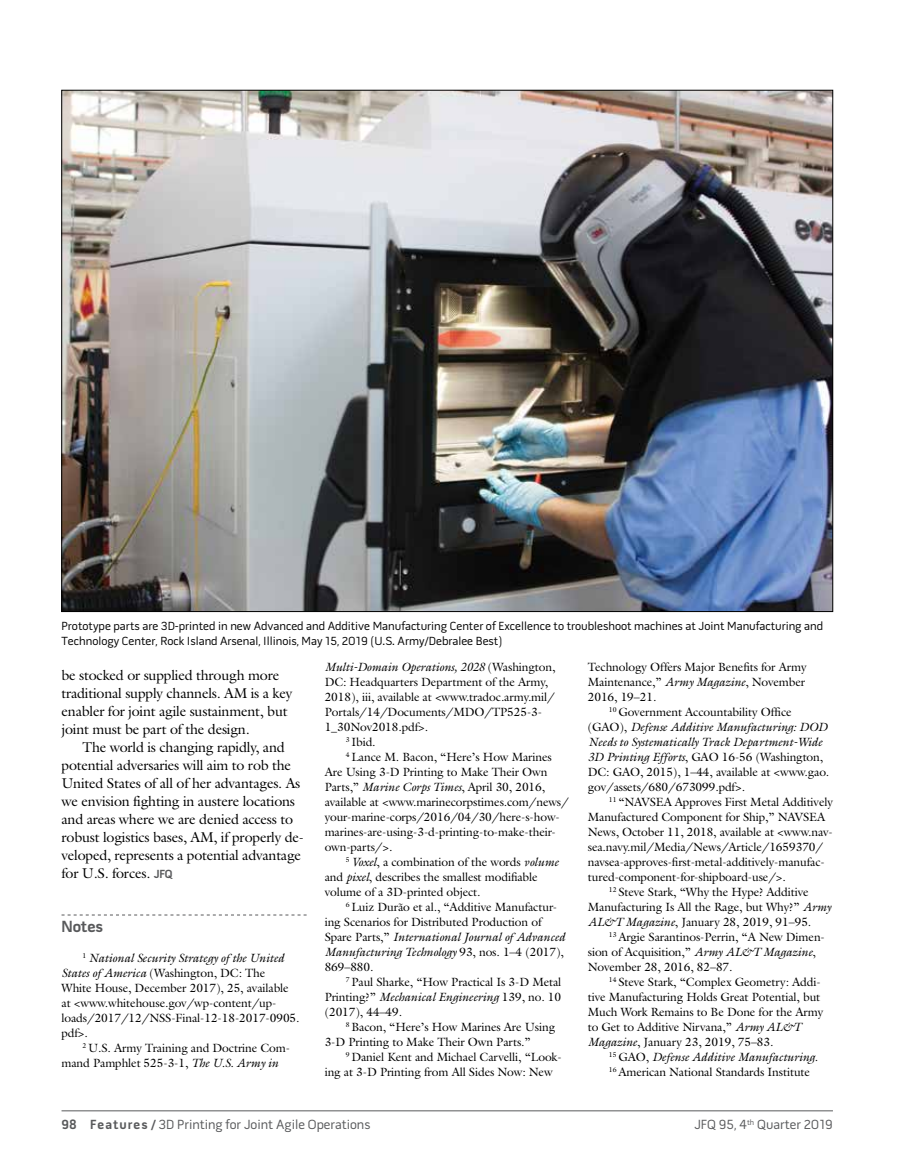
<style>
.page{position:relative;width:905px;height:1175px;background:#fff}
.page>*{position:absolute;margin:0;border:0;box-sizing:border-box;transform-origin:0 0}
.t1{font:700 16.5px "Pill Gothic 600 mg";letter-spacing:-.01em;color:#58595b}
.t2{font:14.25px/18px "Galliard Std";letter-spacing:-.015em;color:#000}
.t3{font:13.5px "Pill Gothic 600 mg";color:#58595b}
.t4{font:12px/15px "Galliard Std";letter-spacing:-.01em;color:#000}
.t5{font:12px/15px "Pill Gothic 600 mg";color:#000}
.t6{font:italic 12px "Galliard Std";letter-spacing:-.01em;color:#000}
.s1{font-family:"Pill Gothic 600 mg";font-weight:700;font-size:12px;color:#58595b}
.s2{font-style:italic}
.s3{font-style:normal}
.s4{font-weight:700}
</style>
<div class="page">
<hr style="left:62px;top:1110px;width:770px;height:1px;background:#58595b">
<svg style="left:62px;top:914px;width:244px;height:1px"></svg>
<img style="left:64px;top:92px;width:766px;height:518px">
<p class="t5" style="left:62px;top:619px;width:763px">Prototype parts are 3D-printed in new Advanced and Additive Manufacturing Center of Excellence to troubleshoot machines at Joint Manufacturing and<br>Technology Center, Rock Island Arsenal, Illinois, May 15, 2019 (U.S. Army/Debralee Best)</p>
<p class="t2" style="left:62px;top:665px;width:232px">be stocked or supplied through more traditional supply channels. AM is a key enabler for joint agile sustainment, but joint must be part of the design.</p>
<p class="t2" style="left:62px;top:737px;width:244px;text-indent:21px">The world is changing rapidly, and potential adversaries will aim to rob the United States of all of her advantages. As we envision fighting in austere locations and areas where we are denied access to robust logistics bases, AM, if properly de&shy;veloped, represents a potential advantage for U.S. forces. <span class="s1">JFQ</span></p>
<h1 class="t1" style="left:62px;top:919px;width:43px">Notes</h1>
<p class="t4" style="left:62px;top:950px;width:239px;text-indent:21px"><sup>1</sup> <span class="s2">National Security Strategy of the United States of America</span> (Washington, DC: The<br>White House, December 2017), 25, available at &lt;www.whitehouse.gov/wp-content/up&shy;loads/2017/12/NSS-Final-12-18-2017-0905. pdf&gt;.</p>
<p class="t4" style="left:62px;top:1040px;width:230px;text-indent:21px"><sup>2</sup> U.S. Army Training and Doctrine Com&shy;mand Pamphlet 525-3-1, <span class="s2">The U.S. Army in</span></p>
<p class="t6" style="left:325px;top:659px;width:232px">Multi-Domain Operations, 2028 <span class="s3">(Washington,</span></p>
<p class="t4" style="left:325px;top:674px;width:225px">DC: Headquarters Department of the Army,</p>
<p class="t4" style="left:325px;top:689px;width:232px">2018), iii, available at &lt;www.tradoc.army.mil/</p>
<p class="t4" style="left:325px;top:704px;width:219px">Portals/14/Documents/MDO/TP525-3-</p>
<p class="t4" style="left:325px;top:719px;width:105px">1_30Nov2018.pdf&gt;.</p>
<p class="t4" style="left:345px;top:734px;width:31px"><sup>3</sup> Ibid.</p>
<p class="t4" style="left:345px;top:749px;width:208px"><sup>4</sup> Lance M. Bacon, “Here’s How Marines</p>
<p class="t4" style="left:325px;top:764px;width:224px">Are Using 3-D Printing to Make Their Own</p>
<p class="t4" style="left:325px;top:779px;width:222px">Parts,” <span class="s2">Marine Corps Times</span>, April 30, 2016,</p>
<p class="t4" style="left:325px;top:794px;width:246px">available at &lt;www.marinecorpstimes.com/news/</p>
<p class="t4" style="left:325px;top:809px;width:237px">your-marine-corps/2016/04/30/here-s-how-</p>
<p class="t4" style="left:325px;top:824px;width:233px">marines-are-using-3-d-printing-to-make-their-</p>
<p class="t4" style="left:325px;top:839px;width:69px">own-parts/&gt;.</p>
<p class="t4" style="left:346px;top:854px;width:214px"><sup>5</sup> <span class="s2">Voxel</span>, a combination of the words <span class="s2">volume</span></p>
<p class="t4" style="left:325px;top:869px;width:214px">and <span class="s2">pixel</span>, describes the smallest modifiable</p>
<p class="t4" style="left:325px;top:884px;width:157px">volume of a 3D-printed object.</p>
<p class="t4" style="left:346px;top:899px;width:213px"><sup>6</sup> Luiz Durão et al., “Additive Manufactur-</p>
<p class="t4" style="left:325px;top:914px;width:218px">ing Scenarios for Distributed Production of</p>
<p class="t6" style="left:325px;top:929px;width:242px"><span class="s3">Spare Parts,”</span> International Journal of Advanced</p>
<p class="t6" style="left:325px;top:944px;width:241px">Manufacturing Technology <span class="s3">93, nos. 1–4 (2017),</span></p>
<p class="t4" style="left:325px;top:959px;width:50px">869–880.</p>
<p class="t4" style="left:346px;top:974px;width:217px"><sup>7</sup> Paul Sharke, “How Practical Is 3-D Metal</p>
<p class="t6" style="left:325px;top:989px;width:238px"><span class="s3">Printing?”</span> Mechanical Engineering <span class="s3">139, no. 10</span></p>
<p class="t4" style="left:325px;top:1004px;width:79px">(2017), 44–49.</p>
<p class="t4" style="left:346px;top:1019px;width:211px"><sup>8</sup> Bacon, “Here’s How Marines Are Using</p>
<p class="t4" style="left:325px;top:1034px;width:207px">3-D Printing to Make Their Own Parts.”</p>
<p class="t4" style="left:346px;top:1049px;width:218px"><sup>9</sup> Daniel Kent and Michael Carvelli, “Look-</p>
<p class="t4" style="left:325px;top:1064px;width:229px">ing at 3-D Printing from All Sides Now: New</p>
<p class="t4" style="left:588px;top:659px;width:220px;text-align:justify">Technology Offers Major Benefits for Army Maintenance,” <span class="s2">Army Magazine</span>, November 2016, 19–21.</p>
<p class="t4" style="left:587px;top:704px;width:243px;text-indent:21px"><sup>10</sup> Government Accountability Office (GAO), <span class="s2">Defense Additive Manufacturing: DOD Needs to Systematically Track Department-Wide 3D Printing Efforts</span>, GAO 16-56 (Washington, DC: GAO, 2015), 1–44, available at &lt;www.gao. gov/assets/680/673099.pdf&gt;.</p>
<p class="t4" style="left:609px;top:794px;width:226px"><sup>11</sup> “NAVSEA Approves First Metal Additively</p>
<p class="t4" style="left:587px;top:809px;width:239px">Manufactured Component for Ship,” NAVSEA</p>
<p class="t4" style="left:587px;top:824px;width:247px">News, October 11, 2018, available at &lt;www.nav-</p>
<p class="t4" style="left:587px;top:839px;width:237px">sea.navy.mil/Media/News/Article/1659370/</p>
<p class="t4" style="left:587px;top:854px;width:238px">navsea-approves-first-metal-additively-manufac-</p>
<p class="t4" style="left:587px;top:869px;width:199px">tured-component-for-shipboard-use/&gt;.</p>
<p class="t4" style="left:609px;top:884px;width:201px"><sup>12</sup> Steve Stark, “Why the Hype? Additive</p>
<p class="t4" style="left:587px;top:899px;width:245px">Manufacturing Is All the Rage, but Why?” <span class="s2">Army</span></p>
<p class="t4" style="left:587px;top:914px;width:225px"><span class="s2">AL&amp;T Magazine</span>, January 28, 2019, 91–95.</p>
<p class="t4" style="left:609px;top:929px;width:217px"><sup>13</sup> Argie Sarantinos-Perrin, “A New Dimen-</p>
<p class="t4" style="left:587px;top:944px;width:229px">sion of Acquisition,” <span class="s2">Army AL&amp;T Magazine</span>,</p>
<p class="t4" style="left:587px;top:959px;width:146px">November 28, 2016, 82–87.</p>
<p class="t4" style="left:609px;top:974px;width:213px"><sup>14</sup> Steve Stark, “Complex Geometry: Addi-</p>
<p class="t4" style="left:587px;top:989px;width:234px">tive Manufacturing Holds Great Potential, but</p>
<p class="t4" style="left:587px;top:1004px;width:237px">Much Work Remains to Be Done for the Army</p>
<p class="t4" style="left:587px;top:1019px;width:215px">to Get to Additive Nirvana,” <span class="s2">Army AL&amp;T</span></p>
<p class="t4" style="left:587px;top:1034px;width:187px"><span class="s2">Magazine</span>, January 23, 2019, 75–83.</p>
<p class="t6" style="left:609px;top:1049px;width:211px"><sup>15</sup> <span class="s3">GAO,</span> Defense Additive Manufacturing<span class="s3">.</span></p>
<p class="t4" style="left:609px;top:1064px;width:203px"><sup>16</sup> American National Standards Institute</p>
<p class="t3" style="left:62px;top:1119px;width:310px"><span class="s4">98 Features /</span> 3D Printing for Joint Agile Operations</p>
<p class="t3" style="left:694px;top:1119px;width:140px">JFQ 95, 4<sup>th</sup> Quarter 2019</p>
</div>
